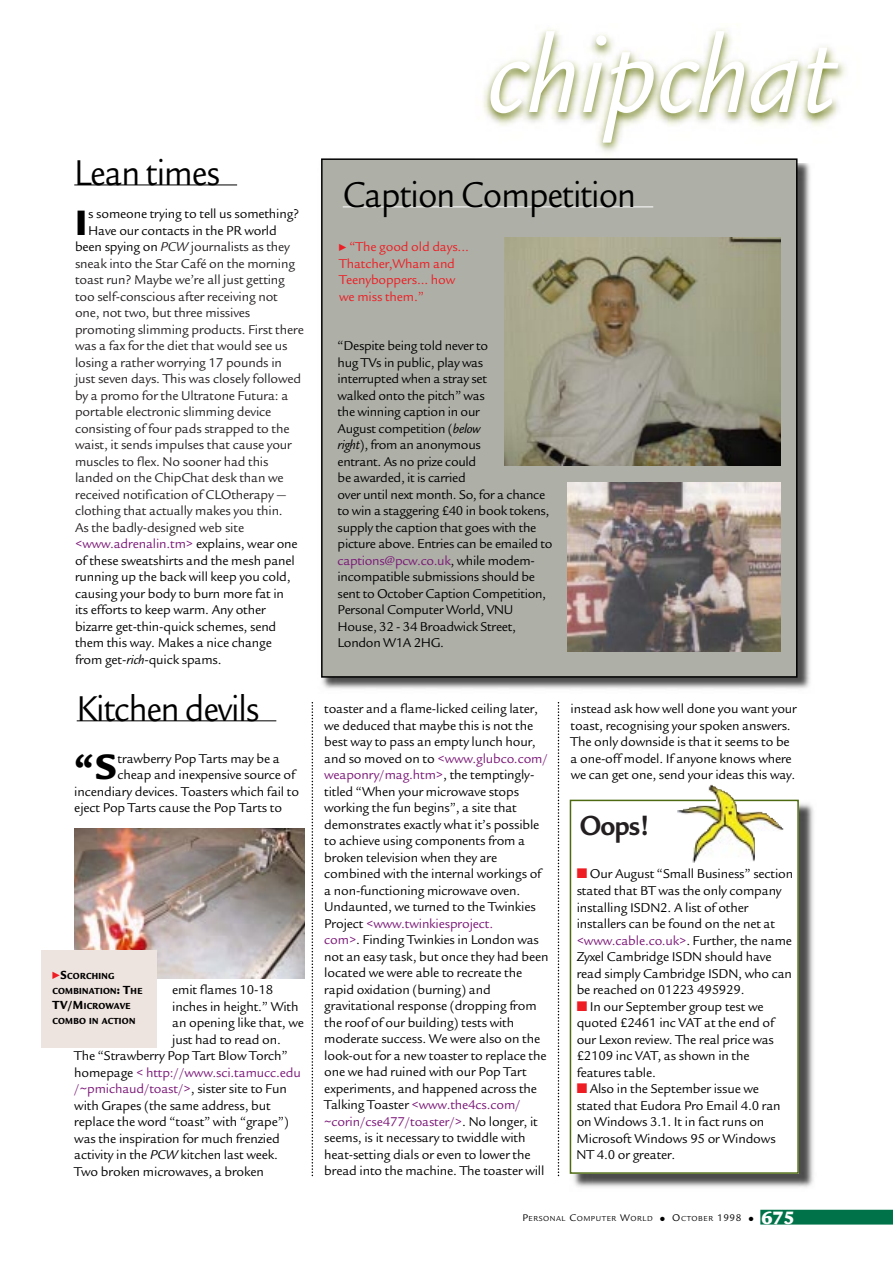
<style>
.page{position:relative;width:893px;height:1262px;background:#fff}
.page>*{position:absolute;margin:0;border:0;box-sizing:border-box;transform-origin:0 0}
.t1{font:italic 116.85px "Legacy Sans";color:#fff}
.t2{font:39px "Legacy Sans";letter-spacing:-.025em;color:#000;scale:.9 1}
.t3{font:900 38.4px "Legacy Sans";color:#000}
.t4{font:700 30px "Legacy Sans";color:#231f20;scale:.9 1}
.t5{font:900 19.5px "Legacy Sans";color:#fff}
.t6{font:13.8px/16.5px "Legacy Sans";letter-spacing:-.01em;color:#000}
.t7{font:13.8px "Legacy Sans";letter-spacing:-.01em;color:#231f20}
.t8{font:13.8px "Legacy Sans";letter-spacing:-.01em;color:#7a1777}
.t9{font:13.8px/16.5px "Legacy Sans";letter-spacing:-.01em;color:#ee1d23}
.t10{font:900 9.6px/15px "Legacy Sans";letter-spacing:.035em;color:#000;scale:.88 1}
.t11{font:7.8px "Legacy Sans";letter-spacing:.07em;color:#000}
.s1{color:#000}
.s2{font-style:italic}
.s3{font-family:"Faribole Fleches Br";font-weight:400;font-size:14.25px;color:#ee1d23}
.s4{font-size:12.75px}
.s5{font-family:"Faribole Fleches Br"}
.s6{color:#7a1777}
.s7{color:#ee1d23}
.s8{font-size:10.5px}
</style>
<div class="page">
<div style="left:760px;top:1209px;width:132px;height:15px;background:#007249"></div>
<img style="left:321px;top:163px;width:489px;height:526px">
<img style="left:483px;top:28px;width:363px;height:135px">
<div style="left:322px;top:160px;width:474px;height:516px;background:#aeafa7"></div>
<div style="left:321px;top:158px;width:476px;height:519px;border:2px solid #000"></div>
<img style="left:504px;top:237px;width:276px;height:228px">
<hr style="left:343px;top:206px;width:310px;height:1px;background:#fff">
<img style="left:567px;top:482px;width:213px;height:169px">
<img style="left:569px;top:799px;width:245px;height:389px">
<div style="left:569px;top:799px;width:229px;height:374px;background:#fff"></div>
<div style="left:569px;top:799px;width:229px;height:374px;border:2px solid #4d6912"></div>
<svg style="left:157px;top:978px;width:147px;height:1px"></svg>
<img style="left:74px;top:828px;width:230px;height:150px">
<svg style="left:311px;top:702px;width:2px;height:475px"></svg>
<svg style="left:557px;top:702px;width:2px;height:475px"></svg>
<hr style="left:74px;top:184px;width:163px;height:1px;background:#000">
<hr style="left:77px;top:720px;width:199px;height:1px;background:#000">
<div style="left:42px;top:949px;width:115px;height:98px;background:#eee4df"></div>
<img style="left:677px;top:784px;width:106px;height:78px">
<h2 class="t2" style="left:74px;top:158px;width:163px">Lean times</h2>
<h3 class="t3" style="left:75px;top:209px;width:14px">I</h3>
<p class="t6" style="left:88px;top:207px;width:213px">s someone trying to tell us something?</p>
<p class="t6" style="left:88px;top:223px;width:190px">Have our contacts in the PR world</p>
<p class="t7" style="left:75px;top:242px;width:216px"><span class="s1">been spying on</span> <span class="s2">PCW</span> journalists as they</p>
<p class="t7" style="left:75px;top:258px;width:221px">sneak into the Star Café on the morning</p>
<p class="t7" style="left:75px;top:275px;width:211px">toast run? Maybe we’re all just getting</p>
<p class="t7" style="left:75px;top:291px;width:204px">too self-conscious after receiving not</p>
<p class="t7" style="left:75px;top:308px;width:177px">one, not two, but three missives</p>
<p class="t7" style="left:75px;top:324px;width:230px">promoting slimming products. First there</p>
<p class="t7" style="left:75px;top:341px;width:214px">was a fax for the diet that would see us</p>
<p class="t7" style="left:75px;top:357px;width:208px">losing a rather worrying 17 pounds in</p>
<p class="t7" style="left:75px;top:374px;width:228px">just seven days. This was closely followed</p>
<p class="t7" style="left:75px;top:390px;width:215px">by a promo for the Ultratone Futura: a</p>
<p class="t7" style="left:75px;top:407px;width:198px">portable electronic slimming device</p>
<p class="t7" style="left:75px;top:423px;width:216px">consisting of four pads strapped to the</p>
<p class="t7" style="left:75px;top:440px;width:218px">waist, it sends impulses that cause your</p>
<p class="t7" style="left:75px;top:456px;width:195px">muscles to flex. No sooner had this</p>
<p class="t7" style="left:75px;top:473px;width:210px">landed on the ChipChat desk than we</p>
<p class="t7" style="left:75px;top:489px;width:213px">received notification of CLOtherapy —</p>
<p class="t7" style="left:75px;top:506px;width:209px">clothing that actually makes you thin.</p>
<p class="t7" style="left:75px;top:522px;width:171px">As the badly-designed web site</p>
<p class="t8" style="left:75px;top:539px;width:224px">&lt;www.adrenalin.tm&gt; <span class="s1">explains, wear one</span></p>
<p class="t6" style="left:75px;top:553px;width:221px">of these sweatshirts and the mesh panel</p>
<p class="t6" style="left:75px;top:570px;width:217px">running up the back will keep you cold,</p>
<p class="t6" style="left:75px;top:586px;width:210px">causing your body to burn more fat in</p>
<p class="t6" style="left:75px;top:603px;width:192px">its efforts to keep warm. Any other</p>
<p class="t6" style="left:75px;top:619px;width:203px">bizarre get-thin-quick schemes, send</p>
<p class="t6" style="left:75px;top:636px;width:198px">them this way. Makes a nice change</p>
<p class="t6" style="left:75px;top:652px;width:148px">from get-<span class="s2">rich</span>-quick spams.</p>
<h2 class="t2" style="left:77px;top:693px;width:204px">Kitchen devils</h2>
<h3 class="t3" style="left:74px;top:753px;width:44px">“S</h3>
<p class="t6" style="left:118px;top:751px;width:164px">trawberry Pop Tarts may be a</p>
<p class="t6" style="left:118px;top:768px;width:179px">cheap and inexpensive source of</p>
<p class="t6" style="left:74px;top:784px;width:226px">incendiary devices. Toasters which fail to</p>
<p class="t6" style="left:74px;top:801px;width:209px">eject Pop Tarts cause the Pop Tarts to</p>
<p class="t10" style="left:52px;top:970px;width:104px"><span class="s3">R</span><span class="s4">S</span>CORCHING<br>COMBINATION<span class="s4">: T</span>HE<br><span class="s4">TV/M</span>ICROWAVE<br>COMBO IN ACTION</p>
<p class="t6" style="left:172px;top:982px;width:102px">emit flames 10-18</p>
<p class="t6" style="left:172px;top:999px;width:128px">inches in height.” With</p>
<p class="t6" style="left:172px;top:1015px;width:133px">an opening like that, we</p>
<p class="t6" style="left:172px;top:1032px;width:110px">just had to read on.</p>
<p class="t6" style="left:74px;top:1048px;width:215px">The “Strawberry Pop Tart Blow Torch”</p>
<p class="t8" style="left:74px;top:1067px;width:228px"><span class="s1">homepage</span> &lt; http://www.sci.tamucc.edu</p>
<p class="t8" style="left:74px;top:1083px;width:214px">/~pmichaud/toast/&gt;<span class="s1">, sister site to Fun</span></p>
<p class="t6" style="left:74px;top:1098px;width:198px">with Grapes (the same address, but</p>
<p class="t6" style="left:74px;top:1114px;width:216px">replace the word “toast” with “grape”)</p>
<p class="t6" style="left:74px;top:1131px;width:207px">was the inspiration for much frenzied</p>
<p class="t6" style="left:74px;top:1147px;width:205px">activity in the <span class="s2">PCW</span> kitchen last week.</p>
<p class="t6" style="left:74px;top:1164px;width:191px">Two broken microwaves, a broken</p>
<h1 class="t1" style="left:487px;top:31px;width:350px">chipchat</h1>
<h2 class="t2" style="left:343px;top:180px;width:327px">Caption Competition</h2>
<p class="t9" style="left:339px;top:240px;width:131px"><span class="s5">R</span> “The good old days...<br>Thatcher,Wham and<br>Teenyboppers... how we miss them.”</p>
<p class="t6" style="left:337px;top:339px;width:216px">“Despite being told never to<br>hug TVs in public, play was<br>interrupted when a stray set<br>walked onto the pitch” was<br>the winning caption in our<br>August competition (<span class="s2">below<br>right</span>), from an anonymous<br>entrant. As no prize could<br>be awarded, it is carried<br>over until next month. So, for a chance to win a staggering £40 in book tokens, supply the caption that goes with the picture above. Entries can be emailed to <span class="s6">captions@pcw.co.uk</span>, while modem&shy;incompatible submissions should be sent to October Caption Competition,<br>Personal Computer World, VNU<br>House, 32 - 34 Broadwick Street,<br>London W1A 2HG.</p>
<p class="t6" style="left:324px;top:702px;width:226px">toaster and a flame-licked ceiling later, we deduced that maybe this is not the best way to pass an empty lunch hour, and so moved on to <span class="s6">&lt;www.glubco.com/ weaponry/mag.htm&gt;</span>, the temptingly&shy;titled “When your microwave stops working the fun begins”, a site that demonstrates exactly what it’s possible to achieve using components from a broken television when they are combined with the internal workings of a non-functioning microwave oven.<br>Undaunted, we turned to the Twinkies Project <span class="s6">&lt;www.twinkiesproject.<br>com&gt;</span>. Finding Twinkies in London was not an easy task, but once they had been located we were able to recreate the rapid oxidation (burning) and gravitational response (dropping from the roof of our building) tests with moderate success. We were also on the look-out for a new toaster to replace the one we had ruined with our Pop Tart experiments, and happened across the Talking Toaster <span class="s6">&lt;www.the4cs.com/ ~corin/cse477/toaster/&gt;</span>. No longer, it seems, is it necessary to twiddle with heat-setting dials or even to lower the bread into the machine. The toaster will</p>
<p class="t6" style="left:570px;top:702px;width:228px">instead ask how well done you want your toast, recognising your spoken answers.<br>The only downside is that it seems to be a one-off model. If anyone knows where we can get one, send your ideas this way.</p>
<h3 class="t4" style="left:579px;top:814px;width:79px">Oops!</h3>
<p class="t6" style="left:576px;top:867px;width:218px"><span class="s7">■</span> Our August “Small Business” section stated that BT was the only company installing ISDN2. A list of other installers can be found on the net at <span class="s6">&lt;www.cable.co.uk&gt;</span>. Further, the name Zyxel Cambridge ISDN should have read simply Cambridge ISDN, who can be reached on 01223 495929.</p>
<p class="t6" style="left:576px;top:999px;width:199px"><span class="s7">■</span> In our September group test we quoted £2461 inc VAT at the end of our Lexon review. The real price was £2109 inc VAT, as shown in the features table.</p>
<p class="t6" style="left:576px;top:1081px;width:206px"><span class="s7">■</span> Also in the September issue we stated that Eudora Pro Email 4.0 ran on Windows 3.1. It in fact runs on<br>Microsoft Windows 95 or Windows<br>NT 4.0 or greater.</p>
<p class="t11" style="left:522px;top:1215px;width:233px"><span class="s8">P</span>ERSONAL <span class="s8">C</span>OMPUTER <span class="s8">W</span>ORLD ● <span class="s8">O</span>CTOBER <span class="s8">1998</span> ●</p>
<h3 class="t5" style="left:761px;top:1211px;width:34px">675</h3>
</div>
